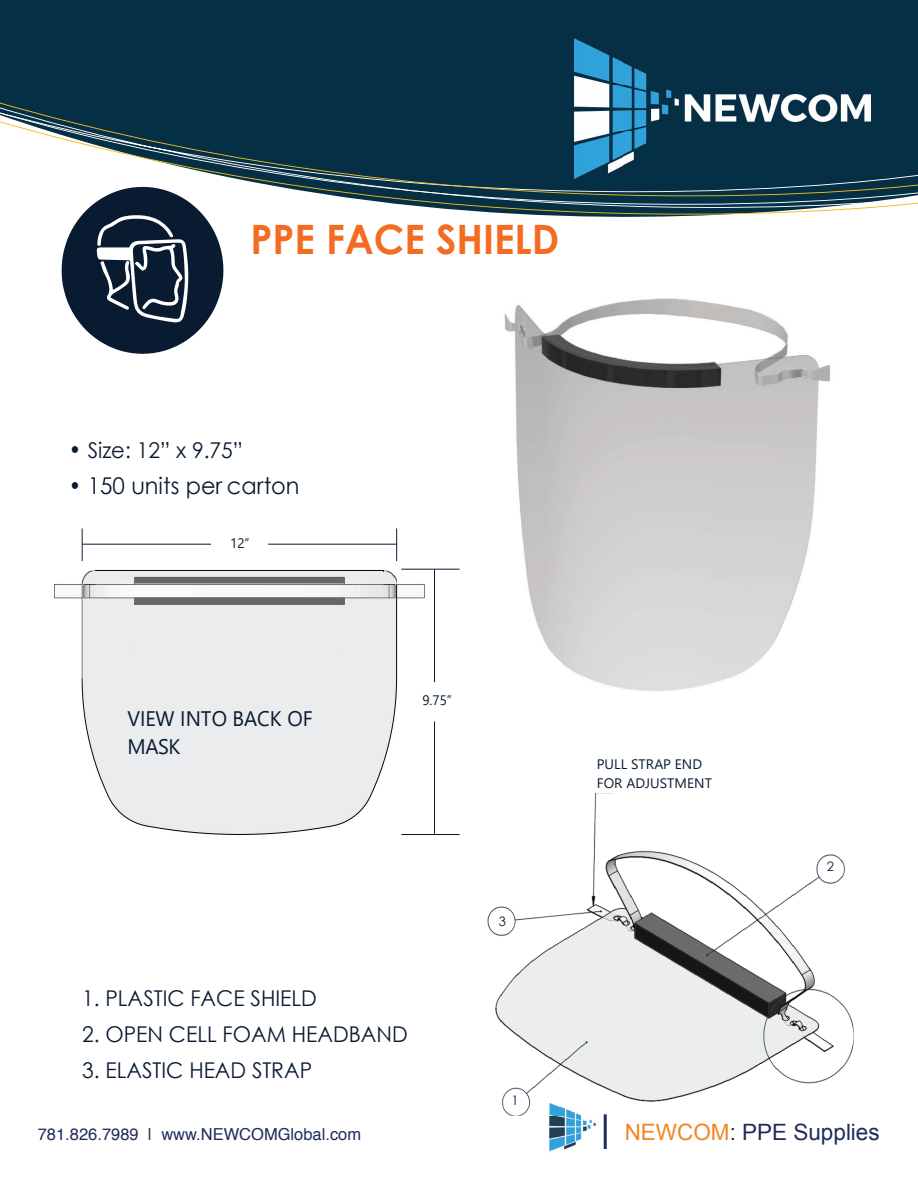
<style>
.page{position:relative;width:918px;height:1188px;background:#fff}
.page>*{position:absolute;margin:0;border:0;box-sizing:border-box;transform-origin:0 0}
.t1{font:700 40.5px "Century Gothic";color:#f36c22}
.t2{font:23.1px "Century Gothic";color:#091b31;scale:.89 1}
.t3{font:22.5px "Arial";color:#202a5d}
.t4{font:21.75px "Century Gothic";color:#091b31}
.t5{font:21px/28px "Segoe UI";color:#091b31}
.t6{font:16.5px "Helvetica";color:#202b5d}
.t7{font:13.8px/18.8px "Segoe UI";color:#091b31}
.t8{font:13.05px "Century Gothic";color:#091b31}
.s1{font-size:23.1px}
.s2{color:#f38521}
</style>
<div class="page">
<svg style="left:62px;top:231px;width:161px;height:123px"></svg>
<img style="left:453px;top:298px;width:377px;height:393px">
<svg style="left:54px;top:571px;width:371px;height:107px"></svg>
<svg style="left:82px;top:584px;width:315px;height:251px;background:#e7e8e9"></svg>
<img style="left:488px;top:822px;width:366px;height:285px">
<hr style="left:401px;top:569px;width:59px;height:1px;background:#091b31">
<hr style="left:401px;top:834px;width:59px;height:1px;background:#091b31">
<hr style="left:434px;top:569px;width:1px;height:113px;background:#091b31">
<hr style="left:434px;top:721px;width:1px;height:114px;background:#091b31">
<hr style="left:82px;top:528px;width:1px;height:33px;background:#091b31">
<hr style="left:396px;top:528px;width:1px;height:33px;background:#091b31">
<hr style="left:82px;top:544px;width:129px;height:1px;background:#091b31">
<hr style="left:268px;top:544px;width:129px;height:1px;background:#091b31">
<img style="left:545px;top:1101px;width:52px;height:51px">
<hr style="left:604px;top:1114px;width:3px;height:35px;background:#202a5d">
<div style="left:0;top:0;width:918px;height:58px;background:#052f45"></div>
<img style="left:575px;top:39px;width:295px;height:19px">
<div style="left:0;top:58px;width:918px;height:9px;background:#052f45"></div>
<svg style="left:0;top:67px;width:918px;height:164px"></svg>
<h1 class="t1" style="left:251px;top:209px;width:310px">PPE FACE SHIELD</h1>
<p class="t4" style="left:69px;top:435px;width:176px"><span class="s1">•</span> Size: 12” x 9.75”</p>
<p class="t2" style="left:69px;top:469px;width:261px">• 150 units per carton</p>
<p class="t7" style="left:230px;top:532px;width:21px">12”</p>
<p class="t5" style="left:127px;top:703px;width:187px">VIEW INTO BACK OF<br>MASK</p>
<p class="t7" style="left:422px;top:690px;width:31px">9.75”</p>
<p class="t4" style="left:82px;top:983px;width:236px">1. PLASTIC FACE SHIELD</p>
<p class="t4" style="left:82px;top:1019px;width:327px">2. OPEN CELL FOAM HEADBAND</p>
<p class="t4" style="left:82px;top:1055px;width:232px">3. ELASTIC HEAD STRAP</p>
<p class="t8" style="left:499px;top:912px;width:9px">3</p>
<p class="t8" style="left:512px;top:1092px;width:9px">1</p>
<p class="t7" style="left:597px;top:754px;width:117px">PULL STRAP END<br>FOR ADJUSTMENT</p>
<p class="t8" style="left:827px;top:858px;width:9px">2</p>
<p class="t6" style="left:38px;top:1121px;width:325px">781.826.7989 | www.NEWCOMGlobal.com</p>
<p class="t3" style="left:625px;top:1117px;width:257px"><span class="s2">NEWCOM</span>: PPE Supplies</p>
</div>
